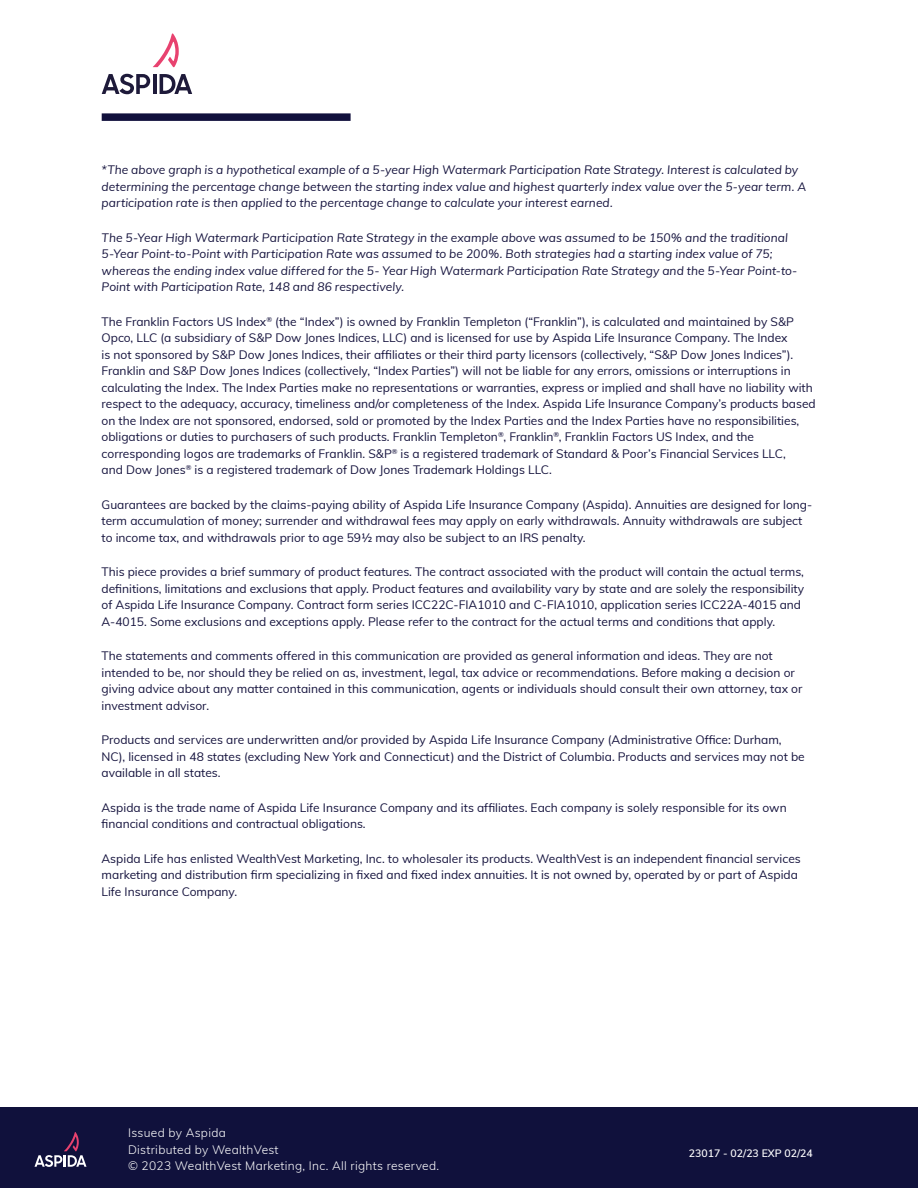
<style>
.page{position:relative;width:918px;height:1188px;background:#fff}
.page>*{position:absolute;margin:0;border:0;box-sizing:border-box;transform-origin:0 0}
.t1{font:12px/16.5px "Muli";color:#14123d}
.Footer_Text{font:italic 12px/16.5px "Muli";letter-spacing:.005em;color:#14123d}
.t2{font:300 12px/16.5px "Muli";letter-spacing:.025em;color:#fff}
.t3{font:600 10.5px "Muli";color:#fff}
</style>
<div class="page">
<svg style="left:153px;top:33px;width:26px;height:34px"></svg>
<hr style="left:153px;top:74px;width:3px;height:20px;background:#1e1a3a">
<svg style="left:160px;top:74px;width:32px;height:20px"></svg>
<svg style="left:102px;top:74px;width:48px;height:20px"></svg>
<div style="left:102px;top:113px;width:249px;height:8px;background:#11103c"></div>
<div style="left:0;top:1107px;width:918px;height:81px;background:#10113c"></div>
<svg style="left:34px;top:1132px;width:53px;height:35px"></svg>
<p class="Footer_Text" style="left:102px;top:161px;width:706px">*The above graph is a hypothetical example of a 5-year High Watermark Participation Rate Strategy. Interest is calculated by determining the percentage change between the starting index value and highest quarterly index value over the 5-year term. A participation rate is then applied to the percentage change to calculate your interest earned.</p>
<p class="Footer_Text" style="left:102px;top:228px;width:697px">The 5-Year High Watermark Participation Rate Strategy in the example above was assumed to be 150% and the traditional 5-Year Point-to-Point with Participation Rate was assumed to be 200%. Both strategies had a starting index value of 75; whereas the ending index value differed for the 5- Year High Watermark Participation Rate Strategy and the 5-Year Point-to-Point with Participation Rate, 148 and 86 respectively.</p>
<p class="t1" style="left:102px;top:312px;width:716px">The Franklin Factors US Index<sup>®</sup> (the “Index”) is owned by Franklin Templeton (“Franklin”), is calculated and maintained by S&amp;P Opco, LLC (a subsidiary of S&amp;P Dow Jones Indices, LLC) and is licensed for use by Aspida Life Insurance Company. The Index<br>is not sponsored by S&amp;P Dow Jones Indices, their affiliates or their third party licensors (collectively, “S&amp;P Dow Jones Indices”).<br>Franklin and S&amp;P Dow Jones Indices (collectively, “Index Parties”) will not be liable for any errors, omissions or interruptions in calculating the Index. The Index Parties make no representations or warranties, express or implied and shall have no liability with respect to the adequacy, accuracy, timeliness and/or completeness of the Index. Aspida Life Insurance Company’s products based on the Index are not sponsored, endorsed, sold or promoted by the Index Parties and the Index Parties have no responsibilities, obligations or duties to purchasers of such products. Franklin Templeton<sup>®</sup>, Franklin<sup>®</sup>, Franklin Factors US Index, and the corresponding logos are trademarks of Franklin. S&amp;P<sup>®</sup> is a registered trademark of Standard &amp; Poor’s Financial Services LLC,<br>and Dow Jones<sup>®</sup> is a registered trademark of Dow Jones Trademark Holdings LLC.</p>
<p class="t1" style="left:102px;top:495px;width:712px">Guarantees are backed by the claims-paying ability of Aspida Life Insurance Company (Aspida). Annuities are designed for long&shy;term accumulation of money; surrender and withdrawal fees may apply on early withdrawals. Annuity withdrawals are subject to income tax, and withdrawals prior to age 59½ may also be subject to an IRS penalty.</p>
<p class="t1" style="left:102px;top:563px;width:704px">This piece provides a brief summary of product features. The contract associated with the product will contain the actual terms, definitions, limitations and exclusions that apply. Product features and availability vary by state and are solely the responsibility of Aspida Life Insurance Company. Contract form series ICC22C-FIA1010 and C-FIA1010, application series ICC22A-4015 and A-4015. Some exclusions and exceptions apply. Please refer to the contract for the actual terms and conditions that apply.</p>
<p class="t1" style="left:102px;top:647px;width:702px">The statements and comments offered in this communication are provided as general information and ideas. They are not intended to be, nor should they be relied on as, investment, legal, tax advice or recommendations. Before making a decision or giving advice about any matter contained in this communication, agents or individuals should consult their own attorney, tax or investment advisor.</p>
<p class="t1" style="left:102px;top:731px;width:705px">Products and services are underwritten and/or provided by Aspida Life Insurance Company (Administrative Office: Durham,<br>NC), licensed in 48 states (excluding New York and Connecticut) and the District of Columbia. Products and services may not be available in all states.</p>
<p class="t1" style="left:102px;top:798px;width:687px">Aspida is the trade name of Aspida Life Insurance Company and its affiliates. Each company is solely responsible for its own financial conditions and contractual obligations.</p>
<p class="t1" style="left:102px;top:849px;width:701px">Aspida Life has enlisted WealthVest Marketing, Inc. to wholesaler its products. WealthVest is an independent financial services marketing and distribution firm specializing in fixed and fixed index annuities. It is not owned by, operated by or part of Aspida<br>Life Insurance Company.</p>
<p class="t2" style="left:128px;top:1124px;width:313px">Issued by Aspida<br>Distributed by WealthVest<br>© 2023 WealthVest Marketing, Inc. All rights reserved.</p>
<p class="t3" style="left:689px;top:1145px;width:125px">23017 - 02/23 EXP 02/24</p>
</div>
